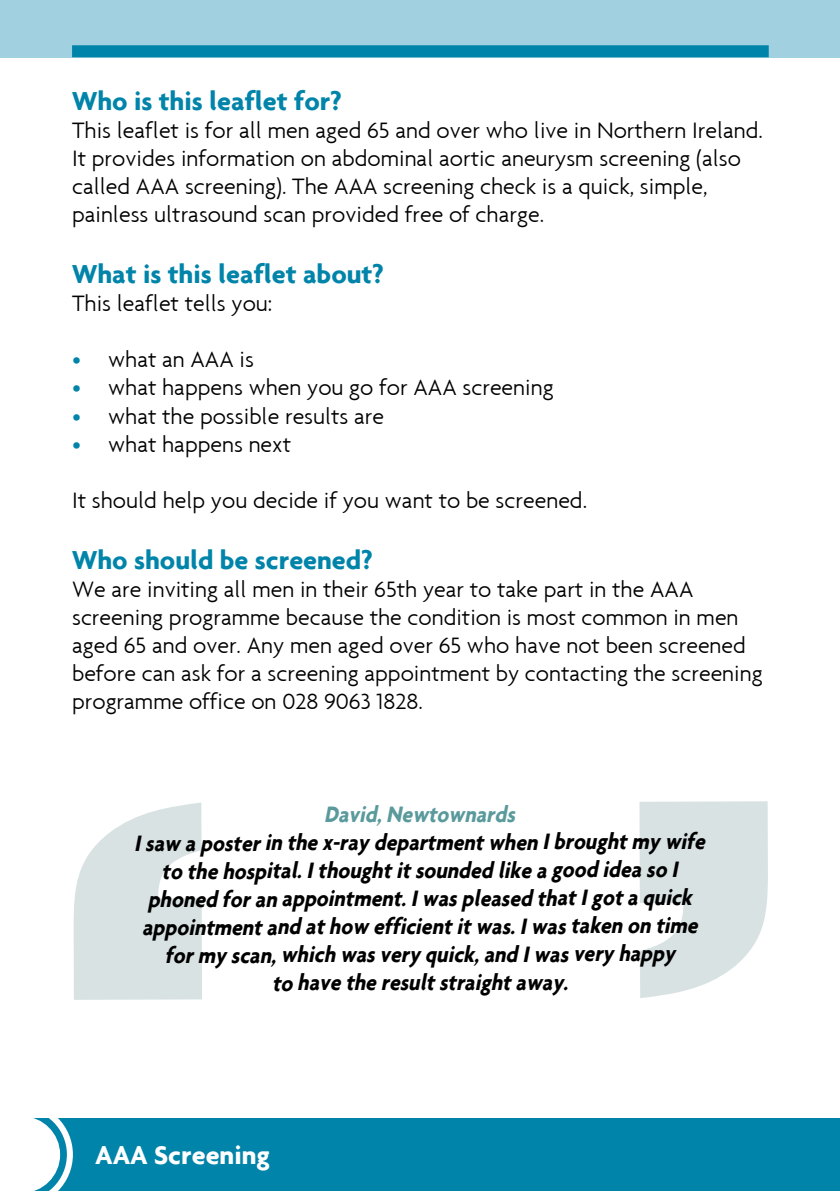
<style>
.page{position:relative;width:840px;height:1191px;background:#fff}
.page>*{position:absolute;margin:0;border:0;box-sizing:border-box;transform-origin:0 0}
.t1{font:700 28px "Agenda";color:#0084a9}
.t2{font:700 28px "Agenda";color:#fff}
.t3{font:300 24px/28px "Agenda";color:#000}
.t4{font:italic 700 24px/28px "Agenda";color:#000;text-align:center;scale:.9 1}
.t5{font:italic 700 24px "Agenda";color:#5a9a9c;scale:.9 1}
.s1{color:#0084a9}
</style>
<div class="page">
<div style="left:0;top:0;width:839px;height:57px;background:#a1d0e0"></div>
<div style="left:22px;top:1119px;width:817px;height:72px;background:#0084a9"></div>
<div style="left:72px;top:45px;width:696px;height:12px;background:#0084a9"></div>
<svg style="left:22px;top:1118px;width:51px;height:73px"></svg>
<svg style="left:74px;top:802px;width:128px;height:197px"></svg>
<svg style="left:639px;top:801px;width:128px;height:197px"></svg>
<p class="t1" style="left:72px;top:84px;width:271px">Who is this leaflet for?</p>
<p class="t3" style="left:72px;top:116px;width:692px">This leaflet is for all men aged 65 and over who live in Northern Ireland.<br>It provides information on abdominal aortic aneurysm screening (also called AAA screening). The AAA screening check is a quick, simple, painless ultrasound scan provided free of charge.</p>
<p class="t1" style="left:72px;top:257px;width:313px">What is this leaflet about?</p>
<p class="t3" style="left:72px;top:289px;width:202px">This leaflet tells you:</p>
<p class="t3" style="left:72px;top:345px;width:183px"><span class="s1">•</span> what an AAA is</p>
<p class="t3" style="left:72px;top:373px;width:483px"><span class="s1">•</span> what happens when you go for AAA screening</p>
<p class="t3" style="left:72px;top:401px;width:313px"><span class="s1">•</span> what the possible results are</p>
<p class="t3" style="left:72px;top:429px;width:220px"><span class="s1">•</span> what happens next</p>
<p class="t3" style="left:72px;top:485px;width:516px">It should help you decide if you want to be screened.</p>
<p class="t1" style="left:72px;top:543px;width:302px">Who should be screened?</p>
<p class="t3" style="left:72px;top:575px;width:691px">We are inviting all men in their 65th year to take part in the AAA screening programme because the condition is most common in men aged 65 and over. Any men aged over 65 who have not been screened before can ask for a screening appointment by contacting the screening programme office on 028 9063 1828.</p>
<p class="t5" style="left:324px;top:799px;width:219px">David,Newtownards</p>
<p class="t4" style="left:134px;top:827px;width:641px">Isaw a posterin the x-ray departmentwhen Ibroughtmy wife to the hospital.Ithoughtitsounded like a good idea so I phoned foran appointment.Iwaspleased thatIgota quick appointmentand athow efficientitwas.Iwastaken on time formy scan,which wasvery quick,and Iwasvery happy<br>to have the resultstraightaway.</p>
<p class="t2" style="left:95px;top:1137px;width:176px">AAA Screening</p>
</div>
